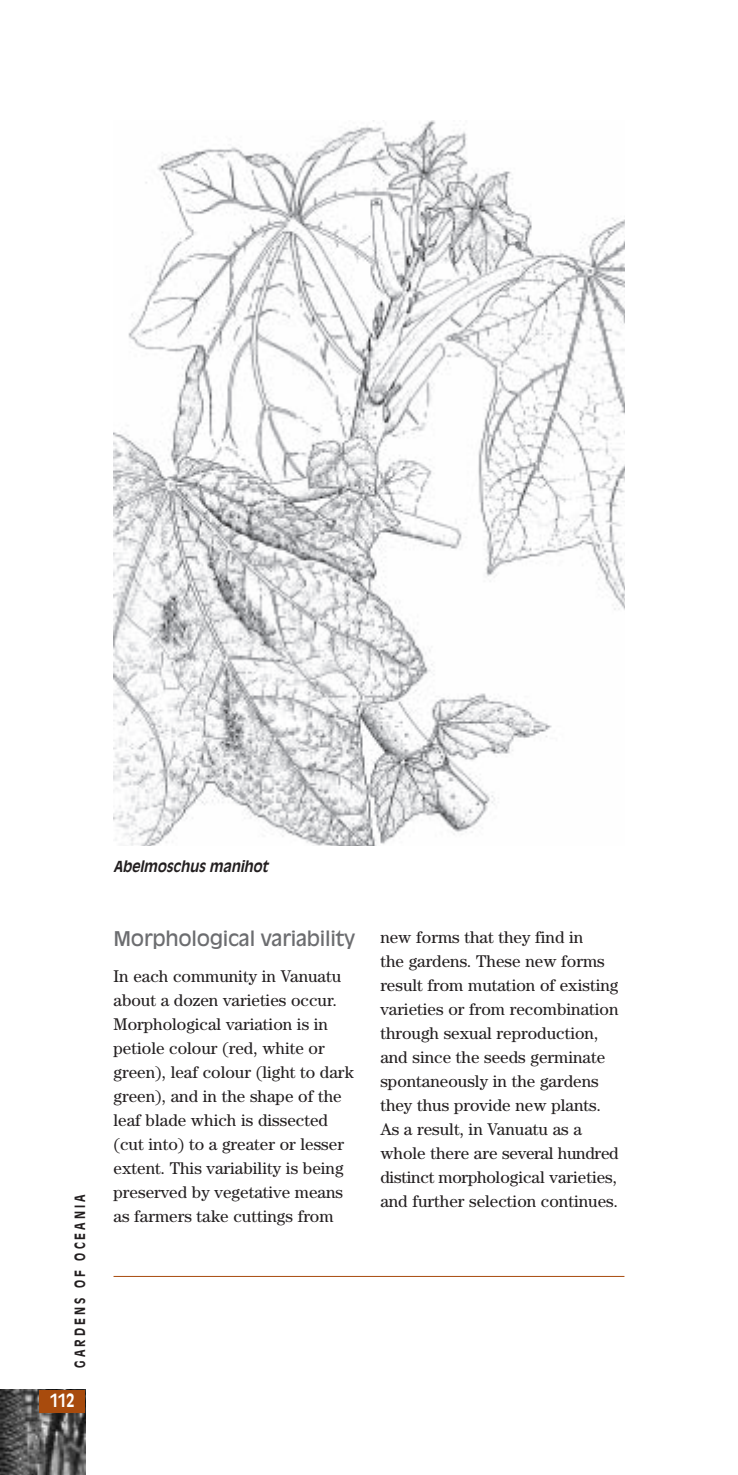
<style>
.page{position:relative;width:738px;height:1475px;background:#fff}
.page>*{position:absolute;margin:0;border:0;box-sizing:border-box;transform-origin:0 0}
.t1{font:20px "Antique Olive";letter-spacing:-.015em;color:#6c6d70}
.t2{font:700 18px "Antique Olive";color:#fff;scale:.8 1}
.t3{font:17px/24px "Century";color:#231f20}
.t4{font:italic 700 15px "Antique Olive";color:#231f20;scale:.9 1}
.t5{font:700 14px "Antique Olive";letter-spacing:.28em;color:#231f20;scale:.8 1}
</style>
<div class="page">
<img style="left:0;top:1389px;width:85px;height:85px">
<hr style="left:113px;top:1275px;width:511px;height:1px;background:#a84b0d">
<img style="left:114px;top:120px;width:510px;height:725px">
<div style="left:40px;top:1389px;width:45px;height:23px;background:#a84b0d"></div>
<p class="t5" style="left:74px;top:1367px;width:219px;rotate:-90deg">GARDENS OF OCEANIA</p>
<p class="t2" style="left:50px;top:1392px;width:32px">112</p>
<p class="t4" style="left:113px;top:860px;width:176px">Abelmoschus manihot</p>
<p class="t1" style="left:113px;top:930px;width:243px">Morphological variability</p>
<p class="t3" style="left:113px;top:965px;width:242px">In each community in Vanuatu about a dozen varieties occur.<br>Morphological variation is in petiole colour (red, white or green), leaf colour (light to dark green), and in the shape of the leaf blade which is dissected (cut into) to a greater or lesser extent. This variability is being preserved by vegetative means as farmers take cuttings from</p>
<p class="t3" style="left:380px;top:926px;width:240px">new forms that they find in<br>the gardens. These new forms result from mutation of existing varieties or from recombination through sexual reproduction, and since the seeds germinate spontaneously in the gardens they thus provide new plants.<br>As a result, in Vanuatu as a whole there are several hundred distinct morphological varieties, and further selection continues.</p>
</div>
